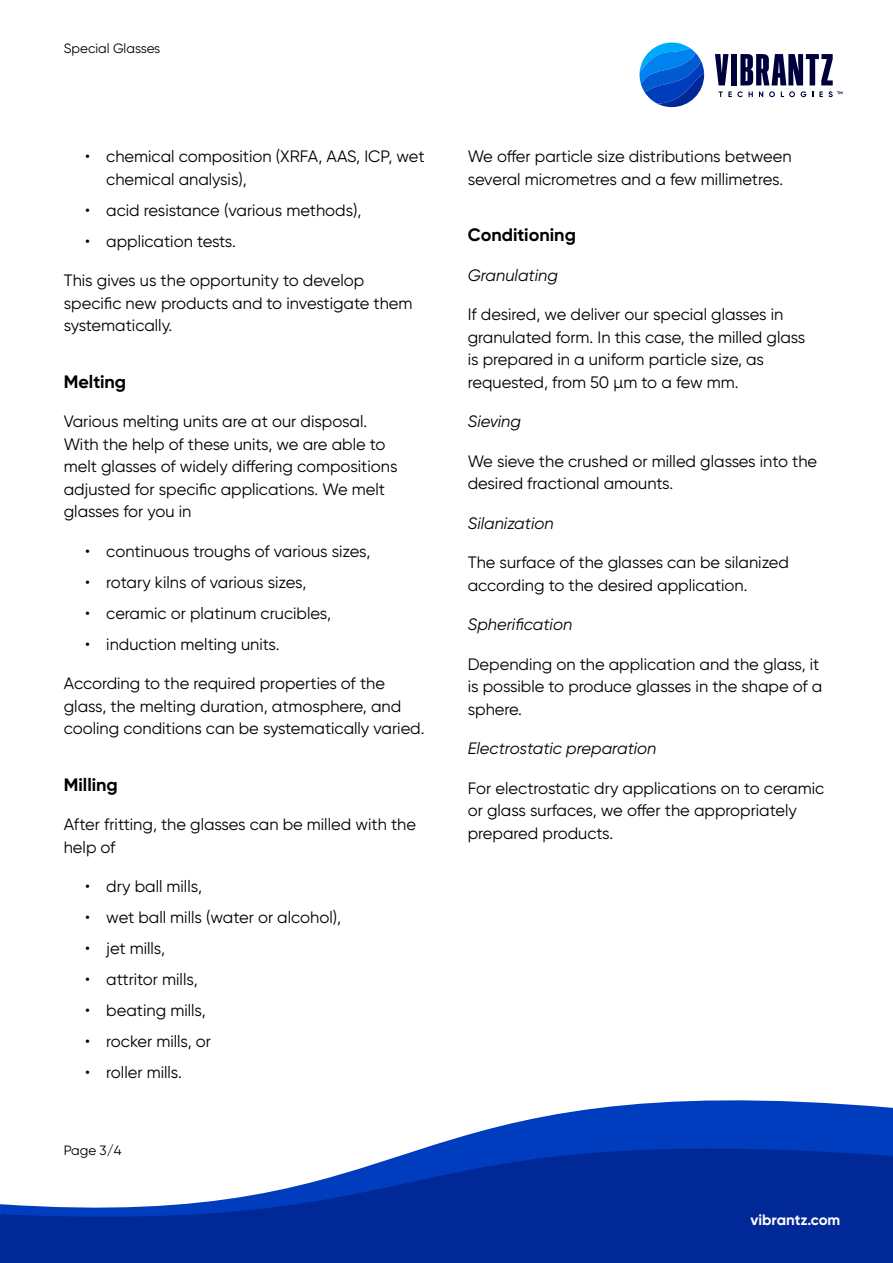
<style>
.page{position:relative;width:893px;height:1263px;background:#fff}
.page>*{position:absolute;margin:0;border:0;box-sizing:border-box;transform-origin:0 0}
.Heading_3{font:700 18px "Gilroy";color:#000}
.Body_Text{font:16.5px/22.5px "Gilroy";color:#000}
.Heading_4{font:italic 16.5px "Gilroy";color:#000}
.t1{font:700 15px "Gilroy";color:#fff}
.t2{font:13.5px "Gilroy";color:#000}
</style>
<div class="page">
<svg style="left:715px;top:54px;width:13px;height:31px"></svg>
<div style="left:731px;top:54px;width:6px;height:31px;background:#00003c"></div>
<svg style="left:740px;top:54px;width:93px;height:31px"></svg>
<svg style="left:719px;top:91px;width:34px;height:6px"></svg>
<svg style="left:759px;top:91px;width:4px;height:6px"></svg>
<svg style="left:769px;top:91px;width:6px;height:6px"></svg>
<svg style="left:781px;top:91px;width:14px;height:6px"></svg>
<svg style="left:801px;top:91px;width:5px;height:6px"></svg>
<svg style="left:819px;top:91px;width:23px;height:6px"></svg>
<svg style="left:640px;top:43px;width:64px;height:64px"></svg>
<svg style="left:532px;top:1100px;width:361px;height:19px;fill:#003cbe"></svg>
<svg style="left:0;top:1119px;width:893px;height:144px;fill:#002896"></svg>
<p class="t2" style="left:64px;top:40px;width:98px">Special Glasses</p>
<p class="Body_Text" style="left:106px;top:145px;width:320px;text-indent:-21px">• chemical composition (XRFA, AAS, ICP, wet chemical analysis),</p>
<p class="Body_Text" style="left:85px;top:198px;width:278px">• acid resistance (various methods),</p>
<p class="Body_Text" style="left:85px;top:229px;width:152px">• application tests.</p>
<p class="Body_Text" style="left:64px;top:269px;width:350px">This gives us the opportunity to develop specific new products and to investigate them systematically.</p>
<p class="Heading_3" style="left:64px;top:370px;width:64px">Melting</p>
<p class="Body_Text" style="left:64px;top:410px;width:335px">Various melting units are at our disposal.<br>With the help of these units, we are able to melt glasses of widely differing compositions adjusted for specific applications. We melt glasses for you in</p>
<p class="Body_Text" style="left:85px;top:539px;width:287px">• continuous troughs of various sizes,</p>
<p class="Body_Text" style="left:85px;top:570px;width:223px">• rotary kilns of various sizes,</p>
<p class="Body_Text" style="left:85px;top:601px;width:248px">• ceramic or platinum crucibles,</p>
<p class="Body_Text" style="left:85px;top:632px;width:196px">• induction melting units.</p>
<p class="Body_Text" style="left:64px;top:672px;width:362px">According to the required properties of the glass, the melting duration, atmosphere, and cooling conditions can be systematically varied.</p>
<p class="Heading_3" style="left:64px;top:773px;width:56px">Milling</p>
<p class="Body_Text" style="left:64px;top:813px;width:354px">After fritting, the glasses can be milled with the help of</p>
<p class="Body_Text" style="left:85px;top:875px;width:119px">• dry ball mills,</p>
<p class="Body_Text" style="left:85px;top:906px;width:258px">• wet ball mills (water or alcohol),</p>
<p class="Body_Text" style="left:85px;top:937px;width:82px">• jet mills,</p>
<p class="Body_Text" style="left:85px;top:968px;width:114px">• attritor mills,</p>
<p class="Body_Text" style="left:85px;top:999px;width:122px">• beating mills,</p>
<p class="Body_Text" style="left:85px;top:1030px;width:128px">• rocker mills, or</p>
<p class="Body_Text" style="left:85px;top:1061px;width:98px">• roller mills.</p>
<p class="t2" style="left:64px;top:1142px;width:59px">Page 3/4</p>
<p class="Body_Text" style="left:468px;top:145px;width:325px">We offer particle size distributions between several micrometres and a few millimetres.</p>
<p class="Heading_3" style="left:468px;top:223px;width:110px">Conditioning</p>
<p class="Heading_4" style="left:468px;top:265px;width:92px">Granulating</p>
<p class="Body_Text" style="left:468px;top:303px;width:339px">If desired, we deliver our special glasses in granulated form. In this case, the milled glass is prepared in a uniform particle size, as requested, from 50 µm to a few mm.</p>
<p class="Heading_4" style="left:468px;top:411px;width:55px">Sieving</p>
<p class="Body_Text" style="left:468px;top:449px;width:351px">We sieve the crushed or milled glasses into the desired fractional amounts.</p>
<p class="Heading_4" style="left:468px;top:513px;width:87px">Silanization</p>
<p class="Body_Text" style="left:468px;top:551px;width:323px">The surface of the glasses can be silanized according to the desired application.</p>
<p class="Heading_4" style="left:468px;top:614px;width:106px">Spherification</p>
<p class="Body_Text" style="left:468px;top:652px;width:356px">Depending on the application and the glass, it is possible to produce glasses in the shape of a sphere.</p>
<p class="Heading_4" style="left:468px;top:738px;width:190px">Electrostatic preparation</p>
<p class="Body_Text" style="left:468px;top:776px;width:358px">For electrostatic dry applications on to ceramic or glass surfaces, we offer the appropriately prepared products.</p>
<p class="t1" style="left:750px;top:1210px;width:91px">vibrantz.com</p>
</div>
